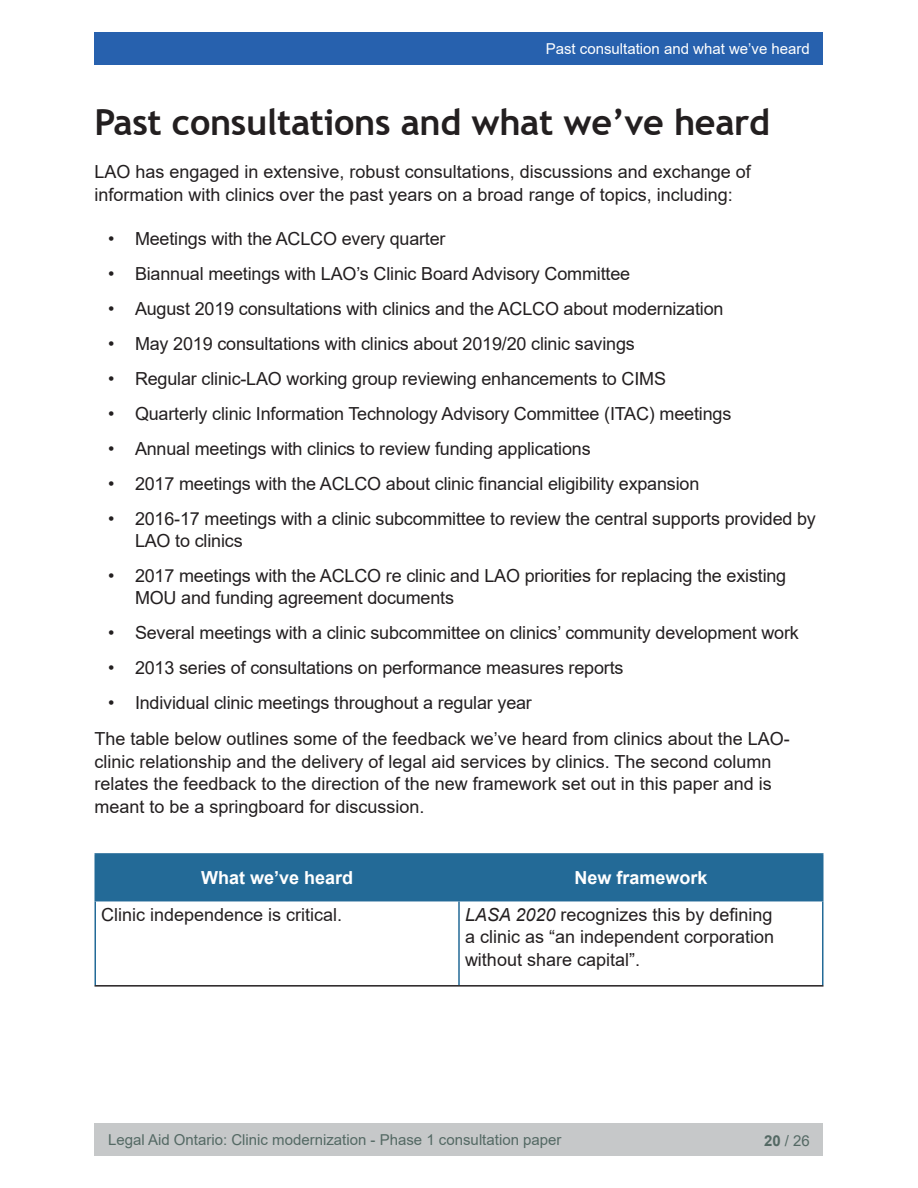
<style>
.page{position:relative;width:918px;height:1188px;background:#fff}
.page>*{position:absolute;margin:0;border:0;box-sizing:border-box;transform-origin:0 0}
.Heading_2{font:700 36px "Trebuchet MS";letter-spacing:-.01em;color:#231f20}
.t1{font:18px/22.5px "Arial";letter-spacing:-.01em;color:#231f20}
.t2{font:700 18px "Arial";color:#fff}
.t3{font:15px "Arial";color:#546964}
.t4{font:15px "Arial";color:#fff}
.s1{font-style:italic}
.s2{font-weight:700}
</style>
<div class="page">
<div style="left:94px;top:1123px;width:730px;height:33px;background:#c6c8c9"></div>
<div style="left:94px;top:32px;width:730px;height:33px;background:#2761ae"></div>
<div style="left:96px;top:855px;width:726px;height:45px;background:#236a97"></div>
<hr style="left:94px;top:985px;width:365px;height:2px;background:#231f20">
<hr style="left:459px;top:985px;width:365px;height:2px;background:#231f20">
<hr style="left:94px;top:853px;width:365px;height:2px;background:#236a97">
<hr style="left:94px;top:855px;width:2px;height:45px;background:#236a97">
<hr style="left:459px;top:853px;width:365px;height:2px;background:#236a97">
<hr style="left:458px;top:855px;width:2px;height:45px;background:#236a97">
<hr style="left:822px;top:855px;width:2px;height:45px;background:#236a97">
<hr style="left:94px;top:900px;width:365px;height:1px;background:#236a97">
<hr style="left:459px;top:900px;width:365px;height:1px;background:#236a97">
<hr style="left:94px;top:901px;width:2px;height:84px;background:#236a97">
<hr style="left:458px;top:901px;width:2px;height:84px;background:#236a97">
<hr style="left:822px;top:901px;width:2px;height:84px;background:#236a97">
<p class="t4" style="left:546px;top:38px;width:266px">Past consultation and what we’ve heard</p>
<h2 class="Heading_2" style="left:94px;top:99px;width:677px">Past consultations and what we’ve heard</h2>
<p class="t1" style="left:94px;top:160px;width:658px">LAO has engaged in extensive, robust consultations, discussions and exchange of information with clinics over the past years on a broad range of topics, including:</p>
<p class="t1" style="left:108px;top:227px;width:339px">• Meetings with the ACLCO every quarter</p>
<p class="t1" style="left:108px;top:262px;width:524px">• Biannual meetings with LAO’s Clinic Board Advisory Committee</p>
<p class="t1" style="left:108px;top:297px;width:617px">• August 2019 consultations with clinics and the ACLCO about modernization</p>
<p class="t1" style="left:108px;top:332px;width:528px">• May 2019 consultations with clinics about 2019/20 clinic savings</p>
<p class="t1" style="left:108px;top:367px;width:560px">• Regular clinic-LAO working group reviewing enhancements to CIMS</p>
<p class="t1" style="left:108px;top:402px;width:625px">• Quarterly clinic Information Technology Advisory Committee (ITAC) meetings</p>
<p class="t1" style="left:108px;top:438px;width:484px">• Annual meetings with clinics to review funding applications</p>
<p class="t1" style="left:108px;top:473px;width:593px">• 2017 meetings with the ACLCO about clinic financial eligibility expansion</p>
<p class="t1" style="left:135px;top:508px;width:682px;line-height:21.6px;text-indent:-27px">• 2016-17 meetings with a clinic subcommittee to review the central supports provided by<br>LAO to clinics</p>
<p class="t1" style="left:135px;top:565px;width:653px;line-height:21.6px;text-indent:-27px">• 2017 meetings with the ACLCO re clinic and LAO priorities for replacing the existing<br>MOU and funding agreement documents</p>
<p class="t1" style="left:108px;top:621px;width:692px">• Several meetings with a clinic subcommittee on clinics’ community development work</p>
<p class="t1" style="left:108px;top:656px;width:517px">• 2013 series of consultations on performance measures reports</p>
<p class="t1" style="left:108px;top:691px;width:425px">• Individual clinic meetings throughout a regular year</p>
<p class="t1" style="left:94px;top:727px;width:697px">The table below outlines some of the feedback we’ve heard from clinics about the LAO&shy;clinic relationship and the delivery of legal aid services by clinics. The second column relates the feedback to the direction of the new framework set out in this paper and is meant to be a springboard for discussion.</p>
<p class="t2" style="left:201px;top:865px;width:154px">What we’ve heard</p>
<p class="t2" style="left:574px;top:865px;width:135px">New framework</p>
<p class="t1" style="left:101px;top:903px;width:243px">Clinic independence is critical.</p>
<p class="t1" style="left:465px;top:903px;width:311px;text-align:justify"><span class="s1">LASA 2020</span> recognizes this by defining a clinic as “an independent corporation without share capital”.</p>
<p class="t3" style="left:108px;top:1129px;width:455px">Legal Aid Ontario: Clinic modernization - Phase 1 consultation paper</p>
<p class="t3" style="left:764px;top:1130px;width:47px"><span class="s2">20</span> / 26</p>
</div>
